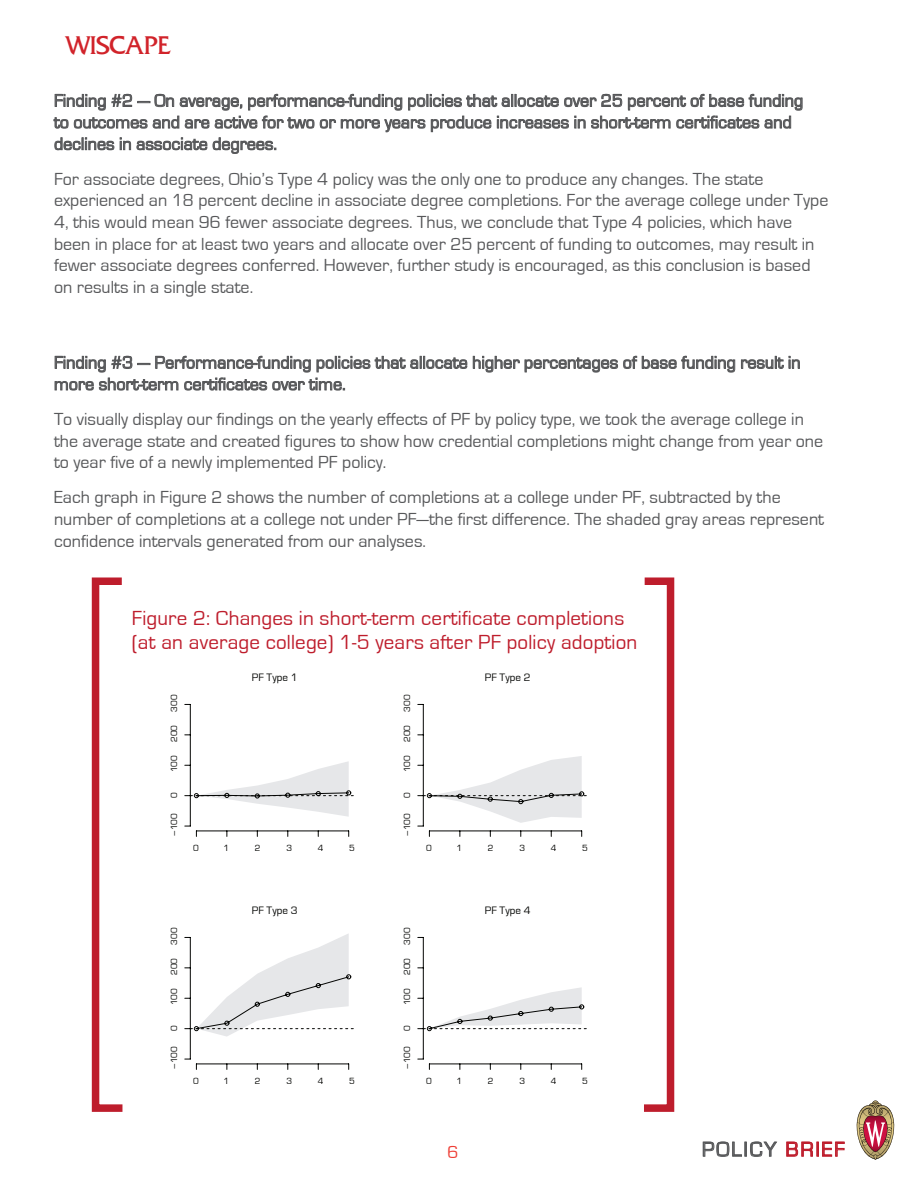
<style>
.page{position:relative;width:918px;height:1188px;background:#fff}
.page>*{position:absolute;margin:0;border:0;box-sizing:border-box;transform-origin:0 0}
.t1{font:27px "Friz Quadrata";letter-spacing:-.02em;color:#d1232a}
.t2{font:21.3px "Eurostile";letter-spacing:.09em;color:#57585a}
.bullet_list_18_pt{font:21px/24px "Eurostile";letter-spacing:.01em;color:#be1d2c}
.Body_Text{font:18px/21.6px "Eurostile";color:#57585a}
.t3{font:18px "Eurostile";color:#ee3e35}
.t4{font:11.1px "Eurostile";color:#040503}
.t5{font:9.3px "Eurostile";color:#040503}
.s1{font-family:"Helvetica"}
.s2{color:#be1d2c}
</style>
<div class="page">
<svg style="left:703px;top:1141px;width:39px;height:16px"></svg>
<div style="left:744px;top:1142px;width:3px;height:15px;border:1px solid #57585a"></div>
<svg style="left:750px;top:1141px;width:28px;height:16px"></svg>
<svg style="left:786px;top:1141px;width:59px;height:16px"></svg>
<svg style="left:53px;top:94px;width:750px;height:60px"></svg>
<svg style="left:54px;top:355px;width:746px;height:36px"></svg>
<svg style="left:856px;top:1101px;width:39px;height:59px"></svg>
<hr style="left:190px;top:704px;width:1px;height:122px;background:#040503">
<svg style="left:185px;top:761px;width:169px;height:76px"></svg>
<hr style="left:423px;top:704px;width:1px;height:122px;background:#040503">
<svg style="left:418px;top:756px;width:169px;height:81px"></svg>
<svg style="left:185px;top:934px;width:169px;height:136px"></svg>
<hr style="left:423px;top:937px;width:1px;height:122px;background:#040503">
<svg style="left:418px;top:987px;width:169px;height:83px"></svg>
<svg style="left:91px;top:577px;width:32px;height:535px"></svg>
<svg style="left:644px;top:577px;width:31px;height:535px"></svg>
<h1 class="t1" style="left:65px;top:31px;width:107px">WISCAPE</h1>
<p class="Body_Text" style="left:54px;top:90px;width:751px">Finding #2 — On average, performance-funding policies that allocate over 25 percent of base funding to outcomes and are active for two or more years produce increases in short-term certificates and declines in associate degrees.</p>
<p class="Body_Text" style="left:54px;top:168px;width:776px">For associate degrees, Ohio’s Type 4 policy was the only one to produce any changes. The state experienced an 18 percent decline in associate degree completions. For the average college under Type 4, this would mean 96 fewer associate degrees. Thus, we conclude that Type 4 policies, which have been in place for at least two years and allocate over 25 percent of funding to outcomes, may result in fewer associate degrees conferred. However, further study is encouraged, as this conclusion is based on results in a single state.</p>
<p class="Body_Text" style="left:54px;top:352px;width:748px">Finding #3 — Performance-funding policies that allocate higher percentages of base funding result in more short-term certificates over time.</p>
<p class="Body_Text" style="left:54px;top:409px;width:771px">To visually display our findings on the yearly effects of PF by policy type, we took the average college in the average state and created figures to show how credential completions might change from year one to year five of a newly implemented PF policy.</p>
<p class="Body_Text" style="left:54px;top:487px;width:772px">Each graph in Figure 2 shows the number of completions at a college under PF, subtracted by the number of completions at a college not under PF—the first difference. The shaded gray areas represent confidence intervals generated from our analyses.</p>
<p class="bullet_list_18_pt" style="left:132px;top:607px;width:507px">Figure 2: Changes in short-term certificate completions (at an average college) 1-5 years after PF policy adoption</p>
<p class="t4" style="left:252px;top:671px;width:47px">PF Type 1</p>
<p class="t4" style="left:485px;top:671px;width:47px">PF Type 2</p>
<p class="t5" style="left:169px;top:712px;width:19px;rotate:-90deg">300</p>
<p class="t5" style="left:402px;top:712px;width:19px;rotate:-90deg">300</p>
<p class="t5" style="left:169px;top:742px;width:19px;rotate:-90deg">200</p>
<p class="t5" style="left:402px;top:742px;width:19px;rotate:-90deg">200</p>
<p class="t5" style="left:169px;top:772px;width:19px;rotate:-90deg">100</p>
<p class="t5" style="left:402px;top:772px;width:19px;rotate:-90deg">100</p>
<p class="t5" style="left:169px;top:798px;width:7px;rotate:-90deg">0</p>
<p class="t5" style="left:402px;top:798px;width:7px;rotate:-90deg">0</p>
<p class="t5" style="left:169px;top:836px;width:24px;rotate:-90deg"><span class="s1">−</span>100</p>
<p class="t5" style="left:402px;top:836px;width:24px;rotate:-90deg"><span class="s1">−</span>100</p>
<p class="t5" style="left:193px;top:843px;width:7px">0</p>
<p class="t5" style="left:224px;top:843px;width:7px">1</p>
<p class="t5" style="left:255px;top:843px;width:7px">2</p>
<p class="t5" style="left:286px;top:843px;width:7px">3</p>
<p class="t5" style="left:318px;top:843px;width:7px">4</p>
<p class="t5" style="left:349px;top:843px;width:7px">5</p>
<p class="t5" style="left:426px;top:843px;width:7px">0</p>
<p class="t5" style="left:457px;top:843px;width:7px">1</p>
<p class="t5" style="left:488px;top:843px;width:7px">2</p>
<p class="t5" style="left:519px;top:843px;width:7px">3</p>
<p class="t5" style="left:551px;top:843px;width:7px">4</p>
<p class="t5" style="left:582px;top:843px;width:7px">5</p>
<p class="t4" style="left:252px;top:904px;width:47px">PF Type 3</p>
<p class="t4" style="left:485px;top:904px;width:47px">PF Type 4</p>
<p class="t5" style="left:169px;top:945px;width:19px;rotate:-90deg">300</p>
<p class="t5" style="left:402px;top:945px;width:19px;rotate:-90deg">300</p>
<p class="t5" style="left:169px;top:975px;width:19px;rotate:-90deg">200</p>
<p class="t5" style="left:402px;top:975px;width:19px;rotate:-90deg">200</p>
<p class="t5" style="left:169px;top:1005px;width:19px;rotate:-90deg">100</p>
<p class="t5" style="left:402px;top:1005px;width:19px;rotate:-90deg">100</p>
<p class="t5" style="left:169px;top:1031px;width:7px;rotate:-90deg">0</p>
<p class="t5" style="left:402px;top:1031px;width:7px;rotate:-90deg">0</p>
<p class="t5" style="left:169px;top:1069px;width:24px;rotate:-90deg"><span class="s1">−</span>100</p>
<p class="t5" style="left:402px;top:1069px;width:24px;rotate:-90deg"><span class="s1">−</span>100</p>
<p class="t5" style="left:193px;top:1076px;width:7px">0</p>
<p class="t5" style="left:224px;top:1076px;width:7px">1</p>
<p class="t5" style="left:255px;top:1076px;width:7px">2</p>
<p class="t5" style="left:286px;top:1076px;width:7px">3</p>
<p class="t5" style="left:318px;top:1076px;width:7px">4</p>
<p class="t5" style="left:349px;top:1076px;width:7px">5</p>
<p class="t5" style="left:426px;top:1076px;width:7px">0</p>
<p class="t5" style="left:457px;top:1076px;width:7px">1</p>
<p class="t5" style="left:488px;top:1076px;width:7px">2</p>
<p class="t5" style="left:519px;top:1076px;width:7px">3</p>
<p class="t5" style="left:551px;top:1076px;width:7px">4</p>
<p class="t5" style="left:582px;top:1076px;width:7px">5</p>
<p class="t3" style="left:448px;top:1142px;width:13px">6</p>
<p class="t2" style="left:702px;top:1138px;width:144px">POLICY <span class="s2">BRIEF</span></p>
</div>
